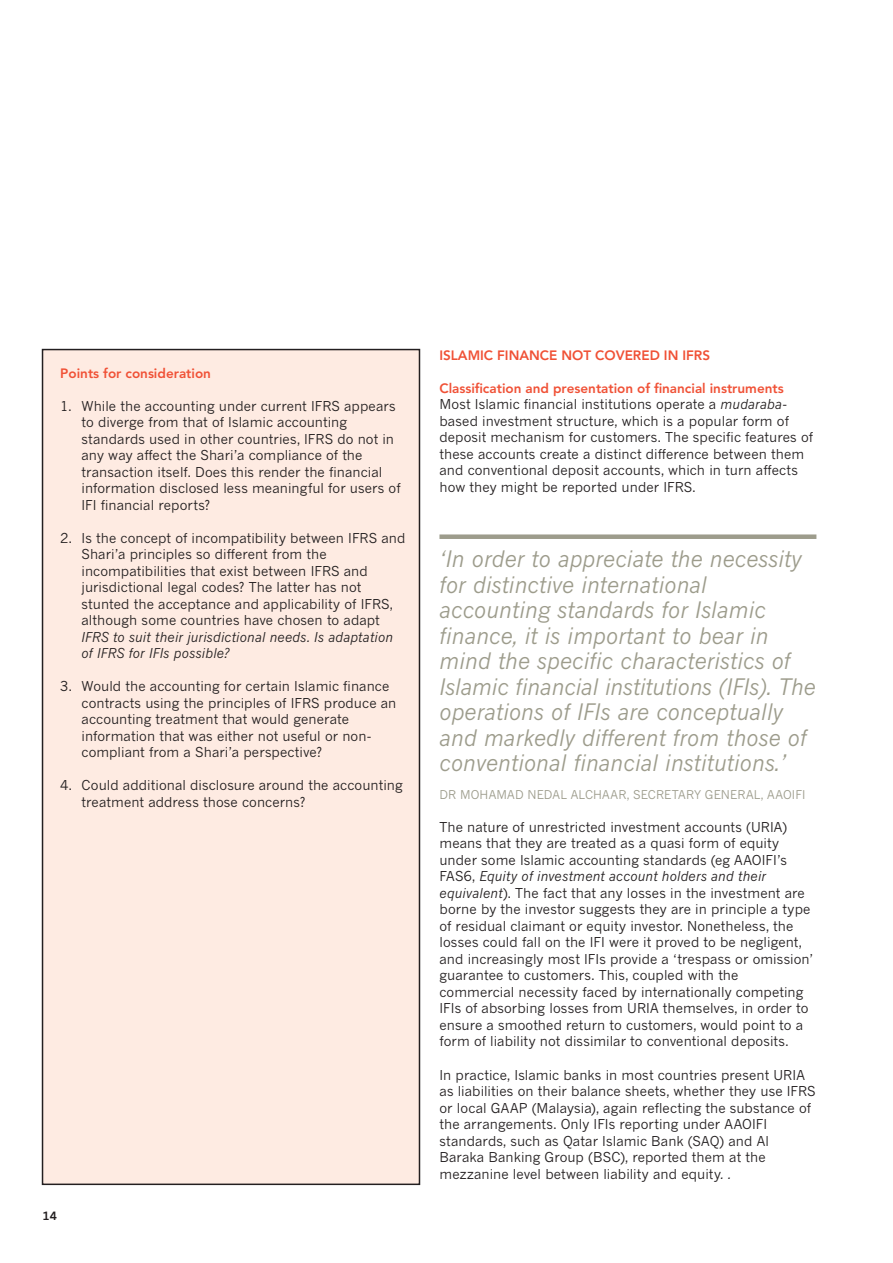
<style>
.page{position:relative;width:893px;height:1263px;background:#fff}
.page>*{position:absolute;margin:0;border:0;box-sizing:border-box;transform-origin:0 0}
.Quote_15_17_gray{font:italic 22.5px/25.5px "News Gothic MT Std";color:#9d9c8c}
.body_text{font:13.5px/16.5px "News Gothic MT Std";letter-spacing:.005em;color:#231f20}
.No_bullet_bull{font:13.5px/16.5px "News Gothic MT Std";letter-spacing:.005em;color:#231f20}
.Heading_L3{font:800 13.5px "Avenir LT Std";color:#f05136}
.Heading_L2{font:800 13.5px "Avenir LT Std";color:#f05136}
.Quote_source{font:12px "News Gothic MT Std";letter-spacing:.01em;color:#9d9c8c}
.t1{font:700 11.25px "News Gothic MT Std";color:#231f20}
.s1{font-style:italic}
</style>
<div class="page">
<div style="left:43px;top:350px;width:376px;height:834px;background:#feebe2"></div>
<div style="left:42px;top:349px;width:378px;height:836px;border:2px solid #231f20"></div>
<div style="left:439px;top:534px;width:377px;height:5px;background:#9d9c8c"></div>
<p class="Heading_L3" style="left:60px;top:365px;width:152px">Points for consideration</p>
<p class="No_bullet_bull" style="left:82px;top:397px;width:321px;text-indent:-21px">1. While the accounting under current IFRS appears to diverge from that of Islamic accounting standards used in other countries, IFRS do not in any way affect the Shari’a compliance of the transaction itself. Does this render the financial information disclosed less meaningful for users of IFI financial reports?</p>
<p class="No_bullet_bull" style="left:82px;top:529px;width:325px;text-indent:-21px">2. Is the concept of incompatibility between IFRS and Shari’a principles so different from the incompatibilities that exist between IFRS and jurisdictional legal codes? The latter has not stunted the acceptance and applicability of IFRS, although some countries have chosen to adapt <span class="s1">IFRS to suit their jurisdictional needs. Is adaptation of IFRS for IFIs possible?</span></p>
<p class="No_bullet_bull" style="left:82px;top:678px;width:316px;text-indent:-21px">3. Would the accounting for certain Islamic finance contracts using the principles of IFRS produce an accounting treatment that would generate information that was either not useful or non&shy;compliant from a Shari’a perspective?</p>
<p class="No_bullet_bull" style="left:82px;top:777px;width:323px;text-indent:-21px">4. Could additional disclosure around the accounting treatment address those concerns?</p>
<p class="t1" style="left:43px;top:1209px;width:16px">14</p>
<p class="Heading_L2" style="left:439px;top:347px;width:29px">Islamic</p>
<p class="Heading_L2" style="left:497px;top:347px;width:205px">fi nance not covered in IFRS</p>
<p class="Heading_L3" style="left:439px;top:380px;width:346px">Classification and presentation of financial instruments</p>
<p class="body_text" style="left:439px;top:396px;width:375px">Most Islamic financial institutions operate a <span class="s1">mudaraba&shy;</span>based investment structure, which is a popular form of deposit mechanism for customers. The specific features of these accounts create a distinct difference between them and conventional deposit accounts, which in turn affects how they might be reported under IFRS.</p>
<p class="Quote_15_17_gray" style="left:439px;top:546px;width:378px">‘In order to appreciate the necessity for distinctive international accounting standards for Islamic finance, it is important to bear in mind the specific characteristics of Islamic financial institutions (IFIs). The operations of IFIs are conceptually and markedly different from those of conventional financial institutions.’</p>
<p class="Quote_source" style="left:439px;top:787px;width:41px">Dr Mohama</p>
<p class="Quote_source" style="left:515px;top:787px;width:73px">d Nedal Alchaar</p>
<p class="Quote_source" style="left:627px;top:787px;width:23px">, Secretar</p>
<p class="Quote_source" style="left:694px;top:787px;width:29px">y General</p>
<p class="Quote_source" style="left:761px;top:787px;width:46px">, AAOIFI</p>
<p class="body_text" style="left:439px;top:818px;width:375px">The nature of unrestricted investment accounts (URIA) means that they are treated as a quasi form of equity under some Islamic accounting standards (eg AAOIFI’s FAS6, <span class="s1">Equity of investment account holders and their equivalent</span>). The fact that any losses in the investment are borne by the investor suggests they are in principle a type of residual claimant or equity investor. Nonetheless, the losses could fall on the IFI were it proved to be negligent, and increasingly most IFIs provide a ‘trespass or omission’ guarantee to customers. This, coupled with the commercial necessity faced by internationally competing IFIs of absorbing losses from URIA themselves, in order to ensure a smoothed return to customers, would point to a form of liability not dissimilar to conventional deposits.</p>
<p class="body_text" style="left:439px;top:1066px;width:378px">In practice, Islamic banks in most countries present URIA as liabilities on their balance sheets, whether they use IFRS or local GAAP (Malaysia), again reflecting the substance of the arrangements. Only IFIs reporting under AAOIFI standards, such as Qatar Islamic Bank (SAQ) and Al Baraka Banking Group (BSC), reported them at the mezzanine level between liability and equity<span class="s1">. .</span></p>
</div>
